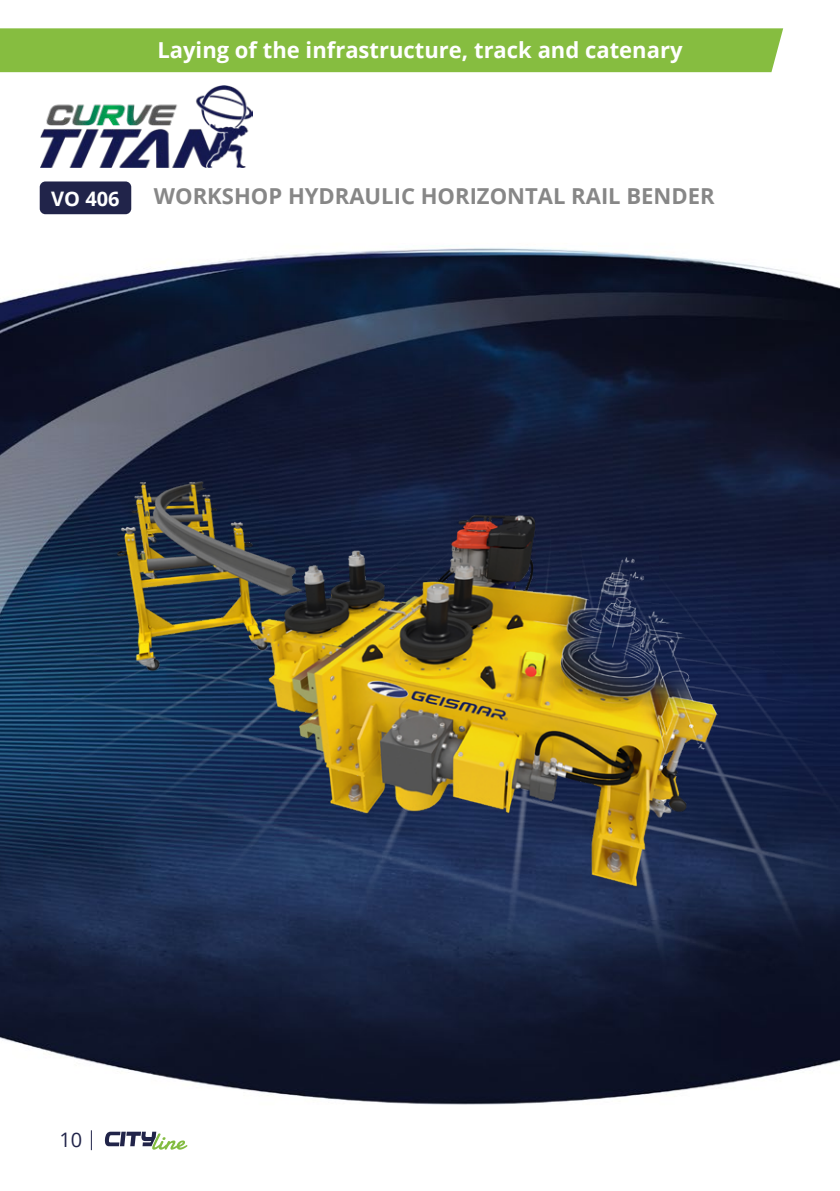
<style>
.page{position:relative;width:840px;height:1191px;background:#fff}
.page>*{position:absolute;margin:0;border:0;box-sizing:border-box;transform-origin:0 0}
.t1{font:700 22px "Open Sans";color:#fff}
.t2{font:700 22px "Open Sans";color:#878787}
.t3{font:700 20px "Open Sans";color:#fff}
.t4{font:20px "Open Sans";color:#21244a}
</style>
<div class="page">
<img style="left:0;top:28px;width:839px;height:1123px">
<img style="left:0;top:382px;width:839px;height:689px">
<div style="left:0;top:28px;width:782px;height:44px;background:#86bd40"></div>
<div style="left:40px;top:181px;width:91px;height:33px;background:#21244a;border-radius:6px"></div>
<img style="left:40px;top:86px;width:213px;height:81px">
<svg style="left:91px;top:1130px;width:1px;height:20px"></svg>
<svg style="left:104px;top:1131px;width:83px;height:18px"></svg>
<p class="t1" style="left:157px;top:35px;width:526px">Laying of the infrastructure, track and catenary</p>
<p class="t3" style="left:51px;top:184px;width:70px">VO 406</p>
<p class="t2" style="left:154px;top:180px;width:562px">WORKSHOP HYDRAULIC HORIZONTAL RAIL BENDER</p>
<p class="t4" style="left:59px;top:1126px;width:24px">10</p>
</div>
